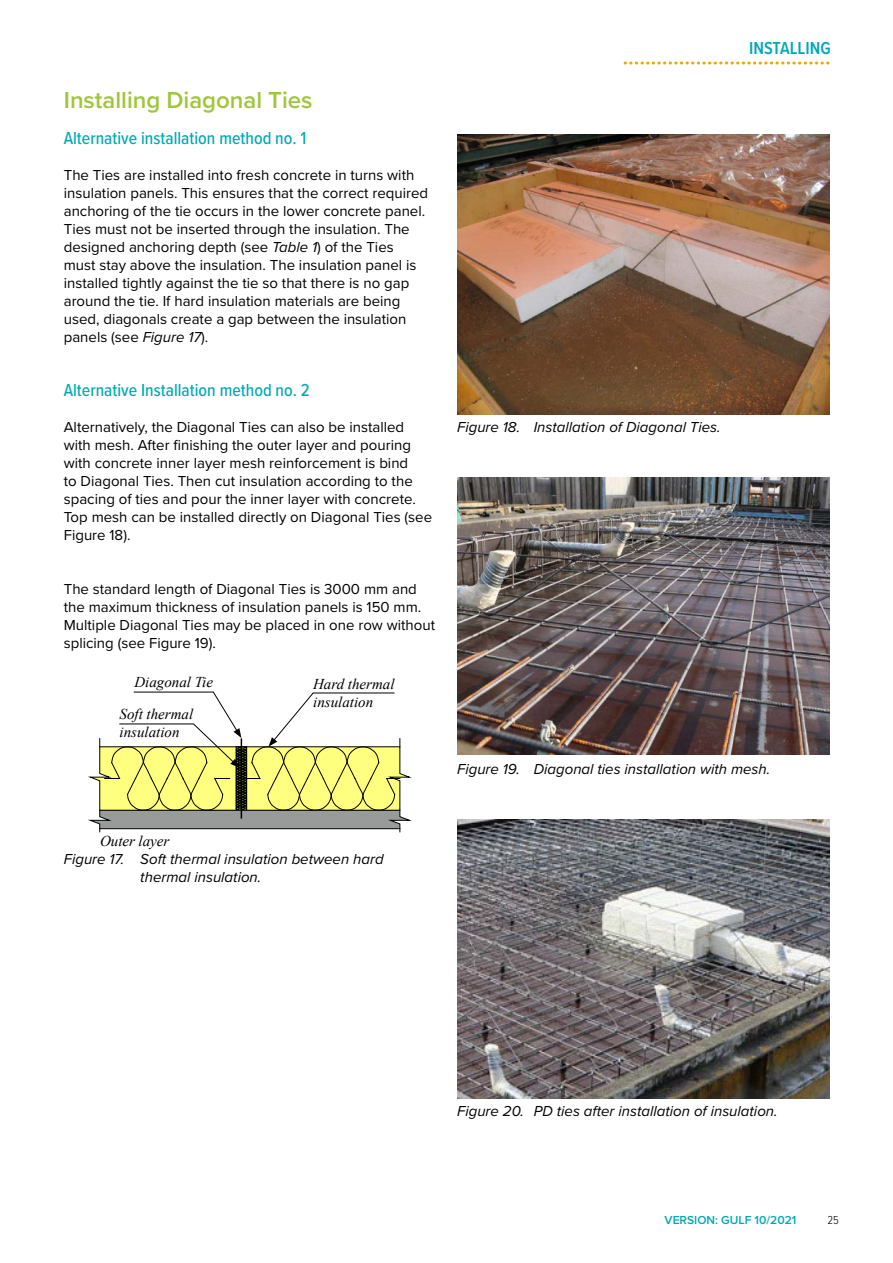
<style>
.page{position:relative;width:893px;height:1263px;background:#fff}
.page>*{position:absolute;margin:0;border:0;box-sizing:border-box;transform-origin:0 0}
.t1{font:600 24px "Proxima Nova";color:#9fc63b}
.t2{font:500 18px "Proxima Nova Cond";color:#00a8b5}
.t3{font:600 18px "Proxima Nova Cond";color:#00a8b5}
.t4{font:15px/18px "Proxima Nova";color:#000}
.t5{font:italic 15px/18px "Proxima Nova";color:#000}
.t6{font:italic 15px/18px "Times New Roman";color:#000}
.t7{font:600 12px "Proxima Nova";color:#00a8b5}
.t8{font:300 12px "Proxima Nova Cond";color:#000}
.s1{font-style:italic}
</style>
<div class="page">
<svg style="left:625px;top:62px;width:204px;height:3px"></svg>
<svg style="left:88px;top:691px;width:323px;height:141px"></svg>
<img style="left:457px;top:135px;width:372px;height:279px">
<img style="left:457px;top:477px;width:372px;height:278px">
<img style="left:457px;top:819px;width:372px;height:279px">
<h1 class="t1" style="left:64px;top:82px;width:250px">Installing Diagonal Ties</h1>
<p class="t2" style="left:64px;top:125px;width:244px">Alternative installation method no. 1</p>
<p class="t4" style="left:64px;top:165px;width:366px">The Ties are installed into fresh concrete in turns with insulation panels. This ensures that the correct required anchoring of the tie occurs in the lower concrete panel.<br>Ties must not be inserted through the insulation. The designed anchoring depth (see <span class="s1">Table 1</span>) of the Ties must stay above the insulation. The insulation panel is installed tightly against the tie so that there is no gap around the tie. If hard insulation materials are being used, diagonals create a gap between the insulation panels (see <span class="s1">Figure 17</span>).</p>
<p class="t2" style="left:64px;top:377px;width:248px">Alternative Installation method no. 2</p>
<p class="t4" style="left:64px;top:417px;width:370px">Alternatively, the Diagonal Ties can also be installed with mesh. After finishing the outer layer and pouring with concrete inner layer mesh reinforcement is bind<br>to Diagonal Ties. Then cut insulation according to the spacing of ties and pour the inner layer with concrete.<br>Top mesh can be installed directly on Diagonal Ties (see Figure 18).</p>
<p class="t4" style="left:64px;top:579px;width:373px">The standard length of Diagonal Ties is 3000 mm and the maximum thickness of insulation panels is 150 mm.<br>Multiple Diagonal Ties may be placed in one row without splicing (see Figure 19).</p>
<p class="t6" style="left:134px;top:672px;width:80px">Diagonal Tie</p>
<p class="t6" style="left:120px;top:704px;width:75px">Soft thermal insulation</p>
<p class="t6" style="left:313px;top:674px;width:83px">Hard thermal insulation</p>
<p class="t3" style="left:749px;top:35px;width:83px">INSTALLING</p>
<p class="t5" style="left:457px;top:417px;width:265px">Figure 18. Installation of Diagonal Ties.</p>
<p class="t5" style="left:457px;top:759px;width:315px">Figure 19. Diagonal ties installation with mesh.</p>
<p class="t6" style="left:100px;top:831px;width:71px">Outer layer</p>
<p class="t5" style="left:140px;top:849px;width:245px;text-indent:-77px">Figure 17. Soft thermal insulation between hard thermal insulation.</p>
<p class="t5" style="left:457px;top:1101px;width:322px">Figure 20. PD ties after installation of insulation.</p>
<p class="t7" style="left:665px;top:1211px;width:133px">Version: GULF 10/2021</p>
<p class="t8" style="left:827px;top:1211px;width:13px">25</p>
</div>
